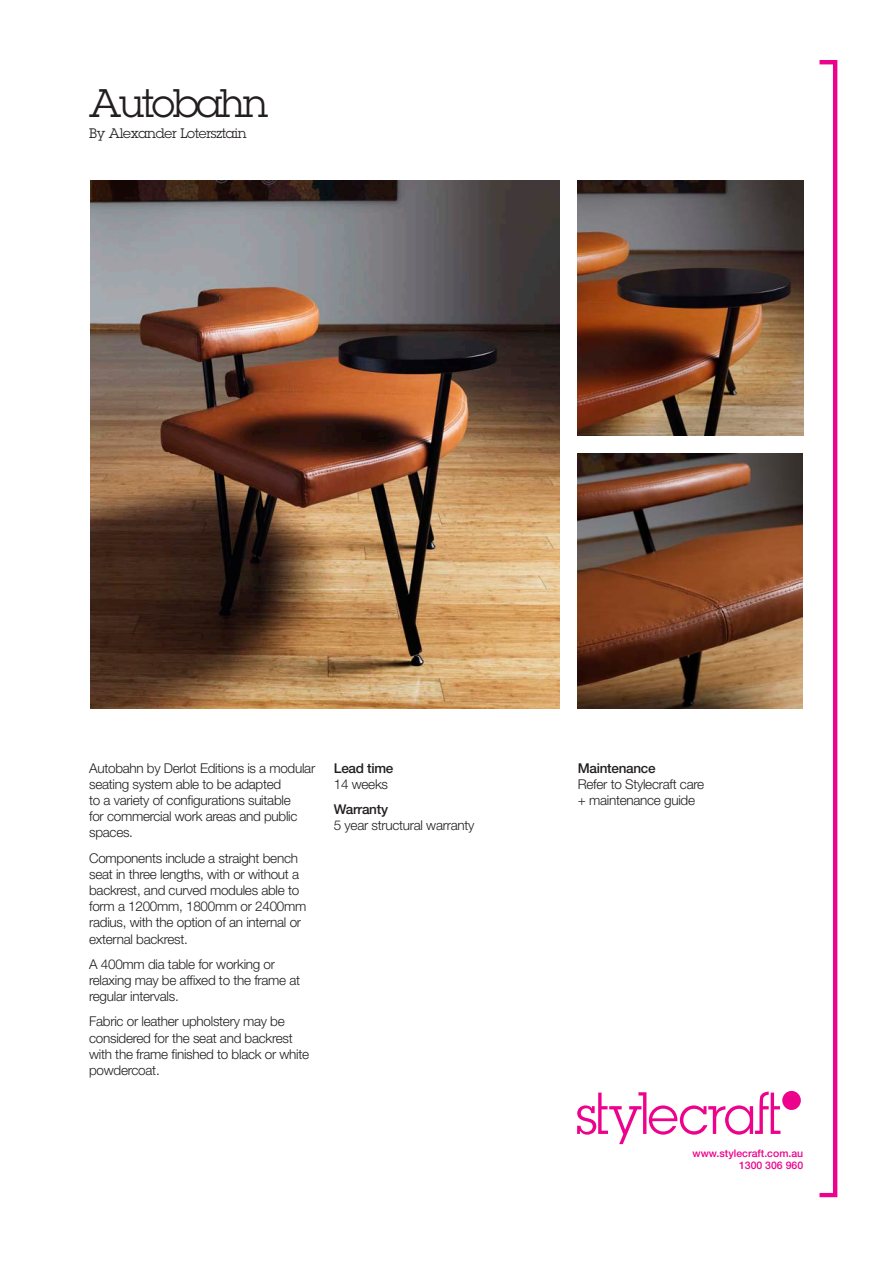
<style>
.page{position:relative;width:893px;height:1263px;background:#fff}
.page>*{position:absolute;margin:0;border:0;box-sizing:border-box;transform-origin:0 0}
.t1{font:39px "Lubalin Graph Std";letter-spacing:-.055em;color:#231f20}
.t2{font:300 13.5px/16.2px "Helvetica Neue LT Std";letter-spacing:-.02em;color:#231f20}
.t3{font:13.5px "Lubalin Graph Std";letter-spacing:-.02em;color:#231f20}
.t4{font:500 13.5px/16.2px "Helvetica Neue LT Std";letter-spacing:-.02em;color:#231f20}
.t5{font:500 10.5px "Helvetica Neue LT Std";color:#ed028c}
.s1{font-weight:300}
.s2{font-weight:500}
</style>
<div class="page">
<svg style="left:819px;top:60px;width:18px;height:1137px"></svg>
<img style="left:578px;top:453px;width:224px;height:255px">
<img style="left:578px;top:180px;width:226px;height:255px">
<img style="left:90px;top:180px;width:469px;height:528px">
<div style="left:782px;top:1091px;width:19px;height:19px;background:#ed028c;border-radius:50%"></div>
<svg style="left:577px;top:1091px;width:203px;height:53px"></svg>
<p class="t1" style="left:89px;top:79px;width:181px">Autobahn</p>
<p class="t3" style="left:89px;top:124px;width:159px">By Alexander Lotersztain</p>
<p class="t2" style="left:89px;top:759px;width:228px">Autobahn by Derlot Editions is a modular seating system able to be adapted<br>to a variety of configurations suitable<br>for commercial work areas and public spaces.</p>
<p class="t2" style="left:89px;top:849px;width:219px">Components include a straight bench seat in three lengths, with or without a backrest, and curved modules able to form a 1200mm, 1800mm or 2400mm radius, with the option of an internal or external backrest.</p>
<p class="t2" style="left:89px;top:956px;width:213px">A 400mm dia table for working or relaxing may be affixed to the frame at regular intervals.</p>
<p class="t2" style="left:89px;top:1013px;width:222px">Fabric or leather upholstery may be considered for the seat and backrest with the frame finished to black or white powdercoat.</p>
<p class="t4" style="left:334px;top:759px;width:61px">Lead time<br><span class="s1">14 weeks</span></p>
<p class="t2" style="left:334px;top:801px;width:142px"><span class="s2">Warranty<br></span>5 year structural warranty</p>
<p class="t2" style="left:578px;top:759px;width:128px"><span class="s2">Maintenance<br></span>Refer to Stylecraft care + maintenance guide</p>
<p class="t5" style="left:693px;top:1147px;width:112px">www.stylecraft.com.au</p>
<p class="t5" style="left:739px;top:1159px;width:66px">1300 306 960</p>
</div>
